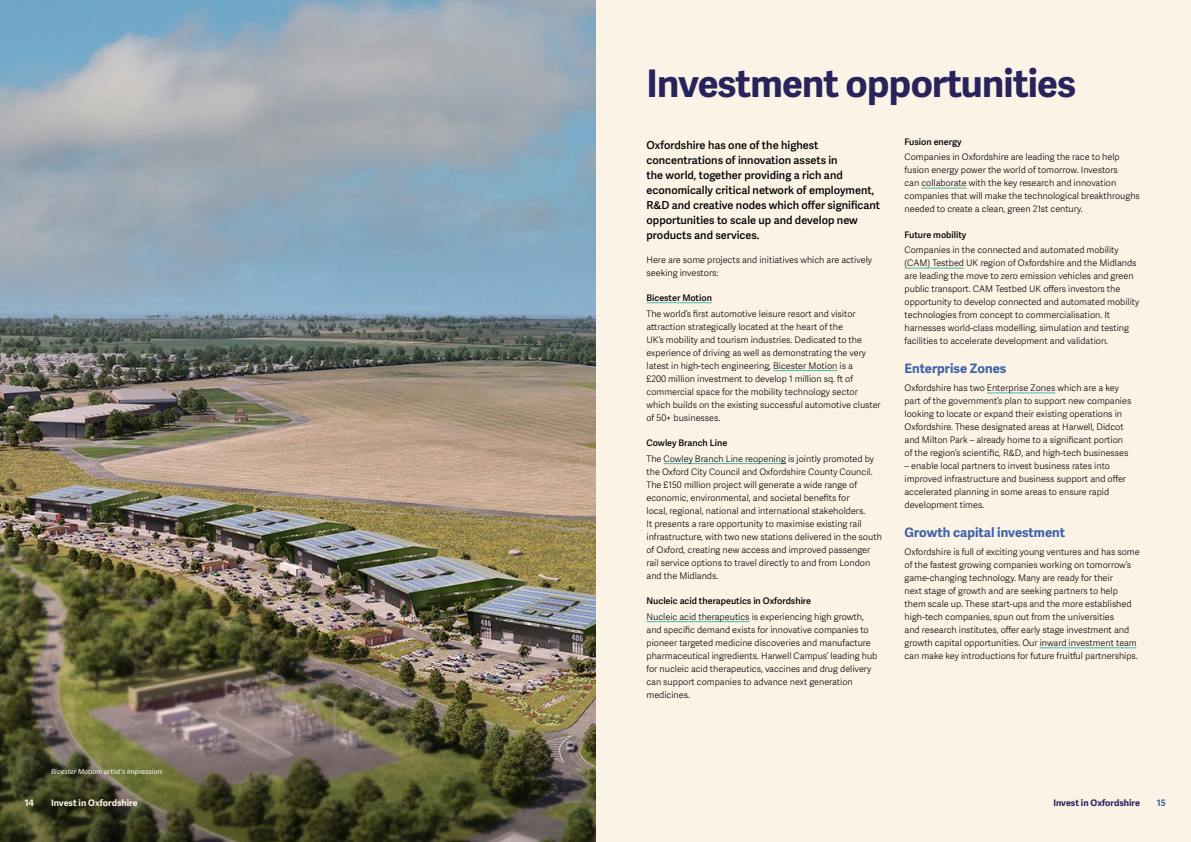
<style>
.page{position:relative;width:1191px;height:842px;background:#fbf3e6}
.page>*{position:absolute;margin:0;border:0;box-sizing:border-box;transform-origin:0 0}
.t1{font:700 38px "Adelle Sans";letter-spacing:-.02em;color:#29235c}
.t2{font:700 13px "Adelle Sans";color:#3d61ab}
.t3{font:600 11px/15px "Adelle Sans";color:#000}
.t4{font:300 9px/13px "Adelle Sans";color:#000}
.t5{font:600 9px "Adelle Sans";color:#000}
.t6{font:700 9px "Adelle Sans";color:#fbf3e6}
.t7{font:700 9px "Adelle Sans";color:#29235c}
.t8{font:700 9px "Adelle Sans";color:#3d61ab}
.t9{font:italic 7px "Adelle Sans";color:#fff}
</style>
<div class="page">
<img style="left:0;top:0;width:595px;height:842px">
<hr style="left:646px;top:302px;width:66px;height:1px;background:#4cb7a7">
<hr style="left:773px;top:370px;width:64px;height:1px;background:#4cb7a7">
<hr style="left:663px;top:463px;width:123px;height:1px;background:#4cb7a7">
<hr style="left:646px;top:621px;width:103px;height:1px;background:#4cb7a7">
<hr style="left:921px;top:188px;width:45px;height:1px;background:#4cb7a7">
<hr style="left:904px;top:268px;width:60px;height:1px;background:#4cb7a7">
<hr style="left:987px;top:393px;width:68px;height:1px;background:#4cb7a7">
<hr style="left:1039px;top:647px;width:97px;height:1px;background:#4cb7a7">
<p class="t9" style="left:51px;top:767px;width:114px">Bicester Motion: artist's impression.</p>
<h1 class="t1" style="left:646px;top:60px;width:431px">Investment opportunities</h1>
<p class="t3" style="left:646px;top:138px;width:235px">Oxfordshire has one of the highest concentrations of innovation assets in<br>the world, together providing a rich and economically critical network of employment, R&amp;D and creative nodes which offer significant opportunities to scale up and develop new products and services.</p>
<p class="t4" style="left:646px;top:254px;width:227px">Here are some projects and initiatives which are actively seeking investors:</p>
<p class="t5" style="left:646px;top:293px;width:67px">Bicester Motion</p>
<p class="t4" style="left:646px;top:308px;width:236px">The world’s first automotive leisure resort and visitor attraction strategically located at the heart of the<br>UK’s mobility and tourism industries. Dedicated to the experience of driving as well as demonstrating the very latest in high-tech engineering, Bicester Motion is a<br>£200 million investment to develop 1 million sq. ft of commercial space for the mobility technology sector which builds on the existing successful automotive cluster of 50+ businesses.</p>
<p class="t5" style="left:646px;top:438px;width:82px">Cowley Branch Line</p>
<p class="t4" style="left:646px;top:452px;width:237px">The Cowley Branch Line reopening is jointly promoted by the Oxford City Council and Oxfordshire County Council.<br>The £150 million project will generate a wide range of economic, environmental, and societal benefits for<br>local, regional, national and international stakeholders.<br>It presents a rare opportunity to maximise existing rail infrastructure, with two new stations delivered in the south of Oxford, creating new access and improved passenger rail service options to travel directly to and from London and the Midlands.</p>
<p class="t5" style="left:646px;top:596px;width:166px">Nucleic acid therapeutics in Oxfordshire</p>
<p class="t4" style="left:646px;top:610px;width:232px">Nucleic acid therapeutics is experiencing high growth, and specific demand exists for innovative companies to pioneer targeted medicine discoveries and manufacture pharmaceutical ingredients. Harwell Campus’ leading hub for nucleic acid therapeutics, vaccines and drug delivery can support companies to advance next generation medicines.</p>
<p class="t5" style="left:904px;top:136px;width:59px">Fusion energy</p>
<p class="t4" style="left:904px;top:151px;width:237px">Companies in Oxfordshire are leading the race to help fusion energy power the world of tomorrow. Investors<br>can collaborate with the key research and innovation companies that will make the technological breakthroughs needed to create a clean, green 21st century.</p>
<p class="t5" style="left:904px;top:229px;width:63px">Future mobility</p>
<p class="t4" style="left:904px;top:244px;width:236px">Companies in the connected and automated mobility (CAM) Testbed UK region of Oxfordshire and the Midlands are leading the move to zero emission vehicles and green public transport. CAM Testbed UK offers investors the opportunity to develop connected and automated mobility technologies from concept to commercialisation. It harnesses world-class modelling, simulation and testing facilities to accelerate development and validation.</p>
<h2 class="t2" style="left:904px;top:360px;width:103px">Enterprise Zones</h2>
<p class="t4" style="left:904px;top:382px;width:228px">Oxfordshire has two Enterprise Zones which are a key part of the government’s plan to support new companies looking to locate or expand their existing operations in Oxfordshire. These designated areas at Harwell, Didcot and Milton Park – already home to a significant portion of the region’s scientific, R&amp;D, and high-tech businesses</p>
<p class="t4" style="left:904px;top:460px;width:223px">– enable local partners to invest business rates into improved infrastructure and business support and offer accelerated planning in some areas to ensure rapid development times.</p>
<h2 class="t2" style="left:904px;top:524px;width:162px">Growth capital investment</h2>
<p class="t4" style="left:904px;top:546px;width:237px">Oxfordshire is full of exciting young ventures and has some of the fastest growing companies working on tomorrow’s game-changing technology. Many are ready for their<br>next stage of growth and are seeking partners to help them scale up. These start-ups and the more established high-tech companies, spun out from the universities<br>and research institutes, offer early stage investment and growth capital opportunities. Our inward investment team can make key introductions for future fruitful partnerships.</p>
<p class="t6" style="left:25px;top:798px;width:11px">14</p>
<p class="t6" style="left:51px;top:798px;width:88px">Invest in Oxfordshire</p>
<p class="t7" style="left:1053px;top:798px;width:88px">Invest in Oxfordshire</p>
<p class="t8" style="left:1157px;top:798px;width:11px">15</p>
</div>
